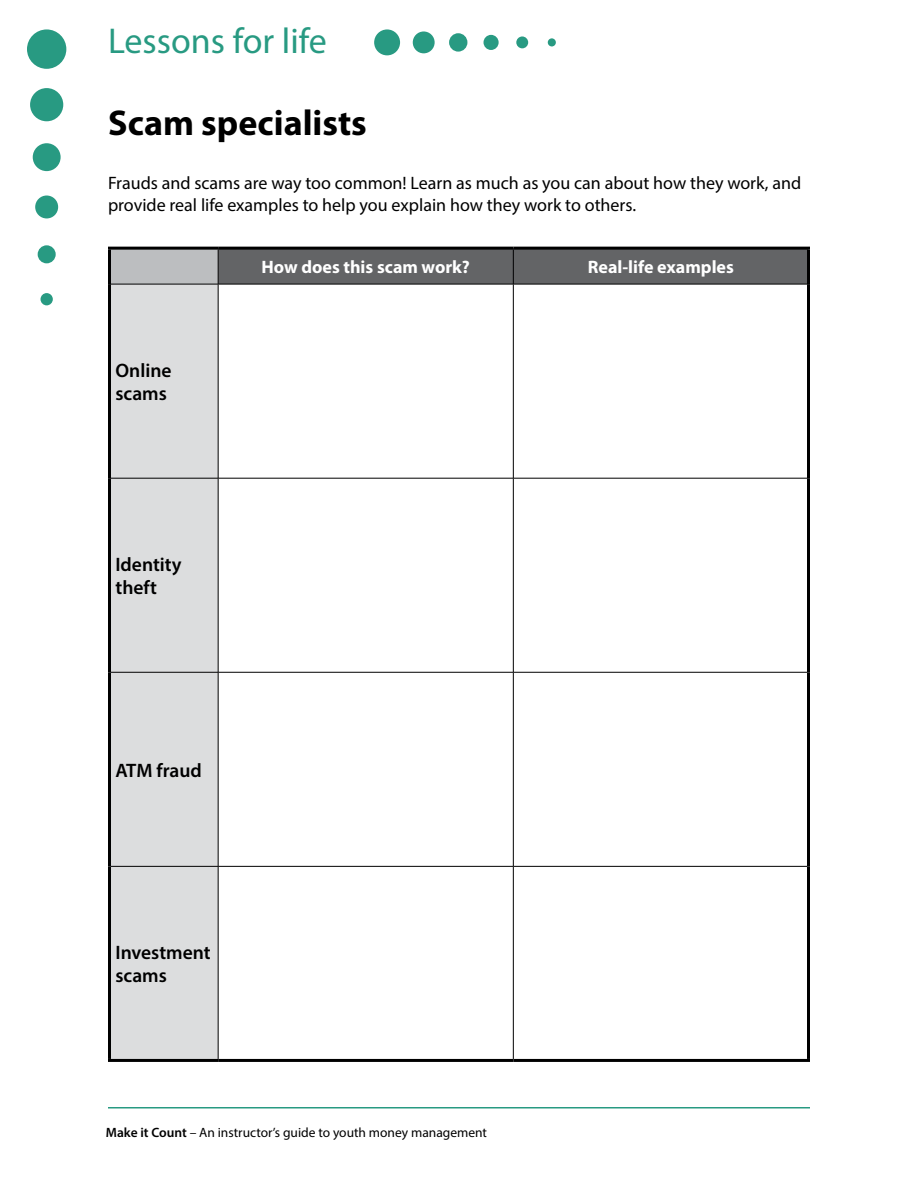
<style>
.page{position:relative;width:918px;height:1188px;background:#fff}
.page>*{position:absolute;margin:0;border:0;box-sizing:border-box;transform-origin:0 0}
.Handout_Title{font:700 36px "Myriad Pro";color:#000}
.t1{font:36px "Myriad Pro";color:#289a82}
.Handout_text{font:600 19.5px/23.4px "Myriad Pro";color:#000}
.Handout_text-2{font:18px/21.6px "Myriad Pro";color:#000}
.Handout_text-3{font:700 18px "Myriad Pro";color:#fff}
.t2{font:13.5px "Myriad Pro";color:#000}
.s1{font-weight:600}
</style>
<div class="page">
<hr style="left:108px;top:1107px;width:702px;height:1px;background:#289a82">
<div style="left:374px;top:29px;width:26px;height:26px;background:#289a82;border-radius:50%"></div>
<div style="left:413px;top:31px;width:22px;height:22px;background:#289a82;border-radius:50%"></div>
<div style="left:449px;top:33px;width:18px;height:19px;background:#289a82;border-radius:50%"></div>
<div style="left:484px;top:35px;width:15px;height:15px;background:#289a82;border-radius:50%"></div>
<div style="left:516px;top:36px;width:12px;height:12px;background:#289a82;border-radius:50%"></div>
<div style="left:548px;top:38px;width:8px;height:8px;background:#289a82;border-radius:50%"></div>
<div style="left:27px;top:29px;width:39px;height:40px;background:#289a82;border-radius:50%"></div>
<div style="left:30px;top:88px;width:33px;height:33px;background:#289a82;border-radius:50%"></div>
<div style="left:33px;top:143px;width:28px;height:28px;background:#289a82;border-radius:50%"></div>
<div style="left:35px;top:196px;width:23px;height:22px;background:#289a82;border-radius:50%"></div>
<div style="left:38px;top:245px;width:18px;height:18px;background:#289a82;border-radius:50%"></div>
<div style="left:41px;top:293px;width:12px;height:12px;background:#289a82;border-radius:50%"></div>
<div style="left:110px;top:248px;width:108px;height:36px;background:#bcbec0"></div>
<div style="left:219px;top:250px;width:588px;height:34px;background:#636466"></div>
<div style="left:111px;top:285px;width:107px;height:774px;background:#dcddde"></div>
<svg style="left:219px;top:285px;width:588px;height:774px"></svg>
<hr style="left:108px;top:247px;width:110px;height:3px;background:#000">
<hr style="left:108px;top:250px;width:3px;height:34px;background:#000">
<hr style="left:218px;top:247px;width:295px;height:3px;background:#000">
<hr style="left:513px;top:247px;width:297px;height:3px;background:#000">
<hr style="left:807px;top:250px;width:3px;height:34px;background:#000">
<hr style="left:108px;top:284px;width:3px;height:194px;background:#000">
<hr style="left:807px;top:284px;width:3px;height:194px;background:#000">
<hr style="left:108px;top:478px;width:3px;height:194px;background:#000">
<hr style="left:807px;top:478px;width:3px;height:194px;background:#000">
<hr style="left:108px;top:672px;width:3px;height:194px;background:#000">
<hr style="left:807px;top:672px;width:3px;height:194px;background:#000">
<hr style="left:108px;top:866px;width:3px;height:193px;background:#000">
<hr style="left:807px;top:866px;width:3px;height:193px;background:#000">
<hr style="left:108px;top:1059px;width:110px;height:3px;background:#000">
<hr style="left:218px;top:1059px;width:295px;height:3px;background:#000">
<hr style="left:513px;top:1059px;width:297px;height:3px;background:#000">
<hr style="left:218px;top:250px;width:1px;height:34px;background:#000">
<hr style="left:513px;top:250px;width:1px;height:34px;background:#000">
<hr style="left:111px;top:284px;width:107px;height:1px;background:#000">
<hr style="left:218px;top:284px;width:295px;height:1px;background:#000">
<hr style="left:218px;top:284px;width:1px;height:194px;background:#000">
<hr style="left:513px;top:284px;width:294px;height:1px;background:#000">
<hr style="left:513px;top:284px;width:1px;height:194px;background:#000">
<hr style="left:111px;top:478px;width:107px;height:1px;background:#000">
<hr style="left:218px;top:478px;width:295px;height:1px;background:#000">
<hr style="left:218px;top:478px;width:1px;height:194px;background:#000">
<hr style="left:513px;top:478px;width:294px;height:1px;background:#000">
<hr style="left:513px;top:478px;width:1px;height:194px;background:#000">
<hr style="left:111px;top:672px;width:107px;height:1px;background:#000">
<hr style="left:218px;top:672px;width:295px;height:1px;background:#000">
<hr style="left:218px;top:672px;width:1px;height:194px;background:#000">
<hr style="left:513px;top:672px;width:294px;height:1px;background:#000">
<hr style="left:513px;top:672px;width:1px;height:194px;background:#000">
<hr style="left:111px;top:866px;width:107px;height:1px;background:#000">
<hr style="left:218px;top:866px;width:295px;height:1px;background:#000">
<hr style="left:218px;top:867px;width:1px;height:192px;background:#000">
<hr style="left:513px;top:866px;width:294px;height:1px;background:#000">
<hr style="left:513px;top:867px;width:1px;height:192px;background:#000">
<h1 class="t1" style="left:108px;top:19px;width:220px">Lessons for life</h1>
<p class="Handout_Title" style="left:108px;top:99px;width:260px">Scam specialists</p>
<p class="Handout_text-2" style="left:108px;top:172px;width:695px">Frauds and scams are way too common! Learn as much as you can about how they work, and provide real life examples to help you explain how they work to others.</p>
<p class="Handout_text" style="left:116px;top:358px;width:58px">Online scams</p>
<p class="Handout_text" style="left:116px;top:552px;width:68px">Identity theft</p>
<p class="Handout_text-3" style="left:262px;top:255px;width:210px">How does this scam work?</p>
<p class="Handout_text-3" style="left:588px;top:255px;width:148px">Real-life examples</p>
<p class="Handout_text" style="left:116px;top:758px;width:88px">ATM fraud</p>
<p class="Handout_text" style="left:116px;top:940px;width:97px">Investment scams</p>
<p class="t2" style="left:106px;top:1125px;width:383px"><span class="s1">Make it Count</span> – An instructor’s guide to youth money management</p>
</div>
